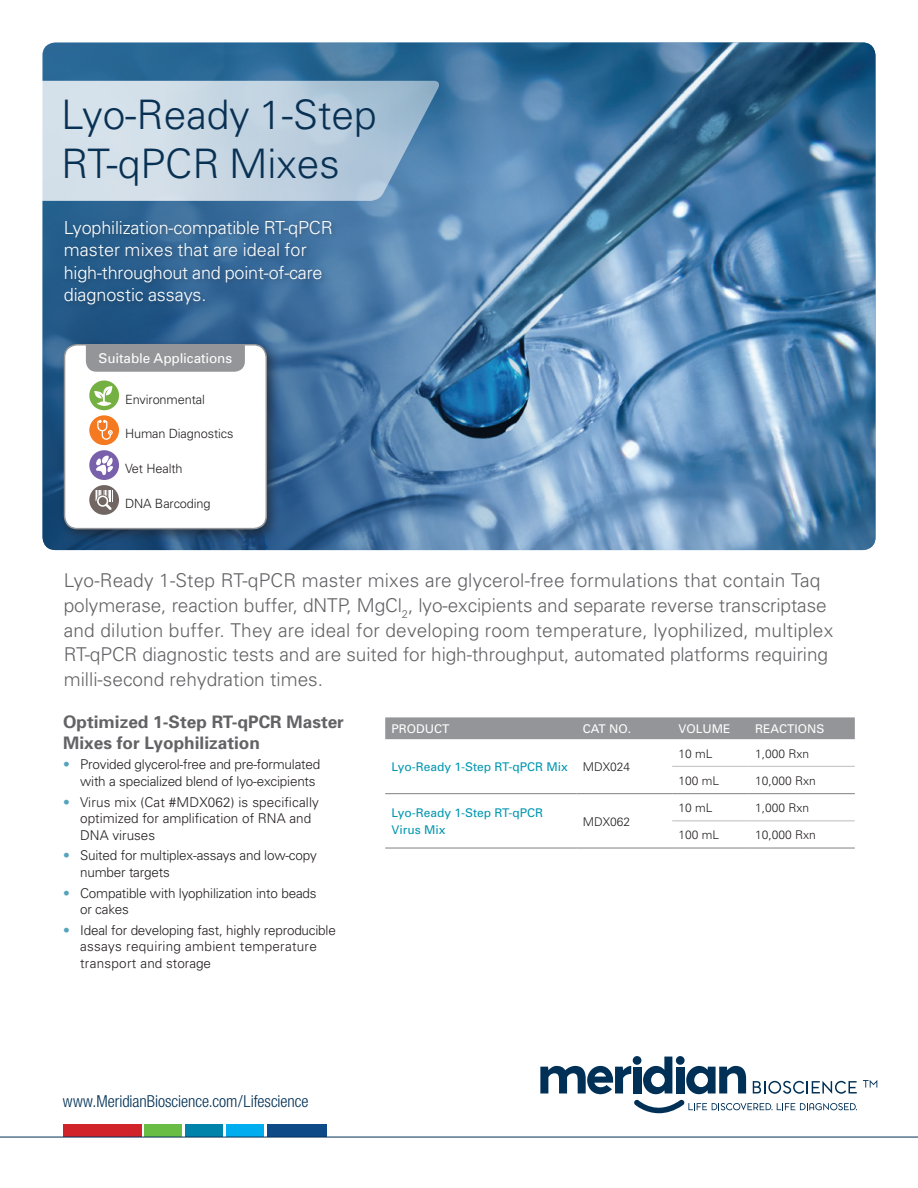
<style>
.page{position:relative;width:918px;height:1188px;background:#fff}
.page>*{position:absolute;margin:0;border:0;box-sizing:border-box;transform-origin:0 0}
.t1{font:300 40.65px/49.5px "Univers";color:#093153}
.intro{font:300 19.05px/24.8px "Univers";color:#636366}
.t2{font:300 18px/22.5px "Univers";letter-spacing:-.01em;color:#fff}
.sunheading_-_green{font:700 17.25px/20.7px "Univers";color:#636366}
.t3{font:300 condensed 16.5px "Helvetica Neue";letter-spacing:-.005em;color:#003056}
.body{font:300 13.5px/16.5px "Univers";letter-spacing:-.015em;color:#231f20}
.body-2{font:13.5px "Univers";letter-spacing:-.005em;color:#fff}
.intro-2{font:300 12.75px "Univers";letter-spacing:-.01em;color:#231f20}
.body-3{font:300 12px "Univers";color:#231f20}
.body-4{font:12px/16.5px "Univers";color:#0097b0}
.body-5{font:12px "Univers";color:#fff}
.s1{color:#55a3bd}
</style>
<div class="page">
<img style="left:43px;top:43px;width:832px;height:507px">
<svg style="left:43px;top:99px;width:577px;height:451px;background:#5583ae"></svg>
<svg style="left:42px;top:81px;width:399px;height:120px;background:#bacedd"></svg>
<div style="left:63px;top:218px;width:275px;height:93px;background:#231f20;opacity:.3"></div>
<div style="left:267px;top:1124px;width:60px;height:13px;background:#0e4a86"></div>
<div style="left:226px;top:1124px;width:38px;height:13px;background:#00aeef"></div>
<div style="left:185px;top:1124px;width:38px;height:13px;background:#0083ab"></div>
<div style="left:63px;top:1124px;width:79px;height:13px;background:#d1232a"></div>
<div style="left:144px;top:1124px;width:38px;height:13px;background:#69bd45"></div>
<hr style="left:0;top:1137px;width:918px;height:1px;background:#003056">
<div style="left:59px;top:339px;width:221px;height:204px;background:#231f20;opacity:.55"></div>
<div style="left:65px;top:345px;width:201px;height:184px;background:#fff;border-radius:13px"></div>
<div style="left:64px;top:344px;width:203px;height:185px;border:2px solid #939598;border-radius:13px"></div>
<div style="left:89px;top:380px;width:30px;height:30px;background:#75b042;border-radius:50%"></div>
<svg style="left:94px;top:386px;width:19px;height:20px"></svg>
<div style="left:89px;top:415px;width:30px;height:30px;background:#f47921;border-radius:50%"></div>
<svg style="left:97px;top:420px;width:16px;height:20px"></svg>
<div style="left:89px;top:450px;width:30px;height:30px;background:#7960aa;border-radius:50%"></div>
<svg style="left:96px;top:455px;width:17px;height:20px"></svg>
<div style="left:89px;top:485px;width:30px;height:30px;background:#716662;border-radius:50%"></div>
<svg style="left:96px;top:490px;width:17px;height:20px"></svg>
<div style="left:86px;top:345px;width:159px;height:27px;background:#939598"></div>
<div style="left:385px;top:717px;width:470px;height:22px;background:#939598"></div>
<hr style="left:385px;top:847px;width:191px;height:2px;background:#939598">
<hr style="left:576px;top:847px;width:96px;height:2px;background:#939598">
<hr style="left:385px;top:793px;width:191px;height:1px;background:#939598">
<hr style="left:576px;top:793px;width:96px;height:1px;background:#939598">
<hr style="left:672px;top:793px;width:77px;height:1px;background:#939598">
<hr style="left:749px;top:793px;width:106px;height:1px;background:#939598">
<hr style="left:672px;top:847px;width:77px;height:2px;background:#939598">
<hr style="left:749px;top:847px;width:106px;height:2px;background:#939598">
<hr style="left:672px;top:766px;width:77px;height:1px;background:#c7c8ca">
<hr style="left:749px;top:766px;width:106px;height:1px;background:#c7c8ca">
<hr style="left:672px;top:820px;width:77px;height:1px;background:#c7c8ca">
<hr style="left:749px;top:820px;width:106px;height:1px;background:#c7c8ca">
<svg style="left:540px;top:1057px;width:317px;height:57px"></svg>
<svg style="left:863px;top:1080px;width:14px;height:8px"></svg>
<p class="t1" style="left:61px;top:90px;width:317px">Lyo-Ready 1-Step<br>RT-qPCR Mixes</p>
<p class="t2" style="left:64px;top:216px;width:270px">Lyophilization-compatible RT-qPCR master mixes that are ideal for high-throughout and point-of-care diagnostic assays.</p>
<p class="body-2" style="left:99px;top:350px;width:135px">Suitable Applications</p>
<p class="intro-2" style="left:125px;top:391px;width:81px">Environmental</p>
<p class="intro-2" style="left:125px;top:426px;width:110px">Human Diagnostics</p>
<p class="intro-2" style="left:125px;top:461px;width:59px">Vet Health</p>
<p class="intro-2" style="left:125px;top:496px;width:87px">DNA Barcoding</p>
<p class="intro" style="left:64px;top:568px;width:771px">Lyo-Ready 1-Step RT-qPCR master mixes are glycerol-free formulations that contain Taq polymerase, reaction buffer, dNTP, MgCl<sub>2</sub>, lyo-excipients and separate reverse transcriptase and dilution buffer. They are ideal for developing room temperature, lyophilized, multiplex RT-qPCR diagnostic tests and are suited for high-throughput, automated platforms requiring milli-second rehydration times.</p>
<p class="sunheading_-_green" style="left:63px;top:711px;width:282px">Optimized 1-Step RT-qPCR Master<br>Mixes for Lyophilization</p>
<p class="body" style="left:80px;top:756px;width:242px;text-indent:-17px"><span class="s1">•</span> Provided glycerol-free and pre-formulated with a specialized blend of lyo-excipients</p>
<p class="body" style="left:80px;top:794px;width:240px;text-indent:-17px"><span class="s1">•</span> Virus mix (Cat #MDX062) is specifically optimized for amplification of RNA and<br>DNA viruses</p>
<p class="body" style="left:80px;top:847px;width:238px;text-indent:-17px"><span class="s1">•</span> Suited for multiplex-assays and low-copy number targets</p>
<p class="body" style="left:80px;top:885px;width:238px;text-indent:-17px"><span class="s1">•</span> Compatible with lyophilization into beads or cakes</p>
<p class="body" style="left:80px;top:922px;width:257px;text-indent:-17px"><span class="s1">•</span> Ideal for developing fast, highly reproducible assays requiring ambient temperature transport and storage</p>
<p class="body-5" style="left:392px;top:722px;width:60px">PRODUCT</p>
<p class="body-5" style="left:583px;top:722px;width:50px">CAT NO.</p>
<p class="body-5" style="left:679px;top:722px;width:54px">VOLUME</p>
<p class="body-5" style="left:755px;top:722px;width:71px">REACTIONS</p>
<p class="body-4" style="left:392px;top:759px;width:178px">Lyo-Ready 1-Step RT-qPCR Mix</p>
<p class="body-3" style="left:583px;top:760px;width:49px">MDX024</p>
<p class="body-3" style="left:679px;top:746px;width:36px">10 mL</p>
<p class="body-3" style="left:755px;top:746px;width:56px">1,000 Rxn</p>
<p class="body-3" style="left:679px;top:773px;width:42px">100 mL</p>
<p class="body-3" style="left:755px;top:773px;width:62px">10,000 Rxn</p>
<p class="body-4" style="left:392px;top:805px;width:153px">Lyo-Ready 1-Step RT-qPCR<br>Virus Mix</p>
<p class="body-3" style="left:583px;top:814px;width:49px">MDX062</p>
<p class="body-3" style="left:679px;top:800px;width:36px">10 mL</p>
<p class="body-3" style="left:755px;top:800px;width:56px">1,000 Rxn</p>
<p class="body-3" style="left:679px;top:828px;width:42px">100 mL</p>
<p class="body-3" style="left:755px;top:828px;width:62px">10,000 Rxn</p>
<p class="t3" style="left:63px;top:1092px;width:247px">www.MeridianBioscience.com/Lifescience</p>
</div>
